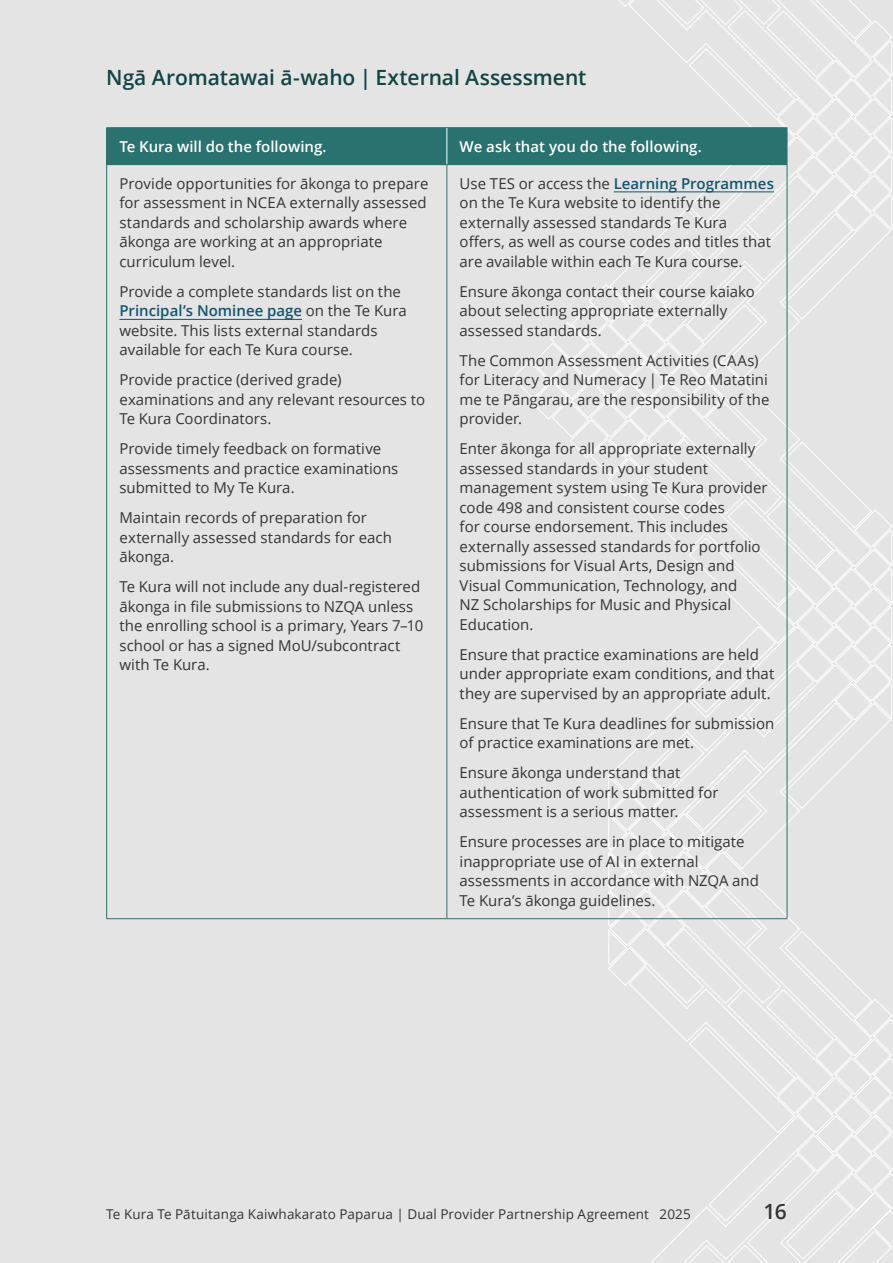
<style>
.page{position:relative;width:893px;height:1263px;background:#e5e4e4}
.page>*{position:absolute;margin:0;border:0;box-sizing:border-box;transform-origin:0 0}
.t1{font:600 21px "Open Sans";letter-spacing:-.005em;color:#114545}
.t2{font:600 21px "Open Sans";color:#343433}
.t3{font:15px/19.5px "Open Sans";color:#343433}
.t4{font:600 15px "Open Sans";color:#fff}
.t5{font:13.5px "Open Sans";letter-spacing:.01em;color:#343433}
.s1{font-weight:600;color:#13556e}
</style>
<div class="page">
<div style="left:107px;top:128px;width:340px;height:37px;background:#2a7270"></div>
<div style="left:447px;top:128px;width:340px;height:37px;background:#2a7270"></div>
<hr style="left:106px;top:165px;width:1px;height:753px;background:#2a7270">
<hr style="left:446px;top:165px;width:1px;height:753px;background:#2a7270">
<hr style="left:787px;top:165px;width:1px;height:753px;background:#2a7270">
<hr style="left:106px;top:918px;width:341px;height:1px;background:#2a7270">
<hr style="left:447px;top:918px;width:340px;height:1px;background:#2a7270">
<hr style="left:106px;top:127px;width:341px;height:1px;background:#2a7270">
<hr style="left:106px;top:128px;width:1px;height:36px;background:#2a7270">
<hr style="left:447px;top:127px;width:340px;height:1px;background:#2a7270">
<hr style="left:787px;top:128px;width:1px;height:36px;background:#2a7270">
<hr style="left:106px;top:164px;width:341px;height:1px;background:#2a7270">
<hr style="left:446px;top:128px;width:1px;height:36px;background:#fff">
<hr style="left:119px;top:319px;width:183px;height:1px;background:#13556e">
<hr style="left:614px;top:192px;width:160px;height:1px;background:#13556e">
<h1 class="t1" style="left:106px;top:62px;width:482px">Ngā Aromatawai ā-waho | External Assessment</h1>
<p class="t4" style="left:119px;top:136px;width:209px">Te Kura will do the following.</p>
<p class="t4" style="left:460px;top:136px;width:244px">We ask that you do the following.</p>
<p class="t3" style="left:119px;top:173px;width:311px">Provide opportunities for ākonga to prepare for assessment in NCEA externally assessed standards and scholarship awards where ākonga are working at an appropriate curriculum level.</p>
<p class="t3" style="left:119px;top:281px;width:289px">Provide a complete standards list on the <span class="s1">Principal’s Nominee page</span> on the Te Kura website. This lists external standards available for each Te Kura course.</p>
<p class="t3" style="left:119px;top:370px;width:307px">Provide practice (derived grade) examinations and any relevant resources to<br>Te Kura Coordinators.</p>
<p class="t3" style="left:119px;top:439px;width:280px">Provide timely feedback on formative assessments and practice examinations submitted to My Te Kura.</p>
<p class="t3" style="left:119px;top:508px;width:274px">Maintain records of preparation for externally assessed standards for each ākonga.</p>
<p class="t3" style="left:119px;top:577px;width:305px">Te Kura will not include any dual-registered ākonga in file submissions to NZQA unless the enrolling school is a primary, Years 7–10 school or has a signed MoU/subcontract with Te Kura.</p>
<p class="t3" style="left:460px;top:173px;width:316px">Use TES or access the <span class="s1">Learning Programmes </span>on the Te Kura website to identify the externally assessed standards Te Kura offers, as well as course codes and titles that are available within each Te Kura course.</p>
<p class="t3" style="left:460px;top:281px;width:297px">Ensure ākonga contact their course kaiako about selecting appropriate externally assessed standards.</p>
<p class="t3" style="left:460px;top:350px;width:311px">The Common Assessment Activities (CAAs) for Literacy and Numeracy | Te Reo Matatini me te Pāngarau, are the responsibility of the provider.</p>
<p class="t3" style="left:460px;top:439px;width:310px">Enter ākonga for all appropriate externally assessed standards in your student management system using Te Kura provider code 498 and consistent course codes<br>for course endorsement. This includes externally assessed standards for portfolio submissions for Visual Arts, Design and Visual Communication, Technology, and<br>NZ Scholarships for Music and Physical Education.</p>
<p class="t3" style="left:460px;top:644px;width:316px">Ensure that practice examinations are held under appropriate exam conditions, and that they are supervised by an appropriate adult.</p>
<p class="t3" style="left:460px;top:713px;width:316px">Ensure that Te Kura deadlines for submission of practice examinations are met.</p>
<p class="t3" style="left:460px;top:763px;width:260px">Ensure ākonga understand that authentication of work submitted for assessment is a serious matter.</p>
<p class="t3" style="left:460px;top:832px;width:301px">Ensure processes are in place to mitigate inappropriate use of AI in external assessments in accordance with NZQA and Te Kura’s ākonga guidelines.</p>
<p class="t5" style="left:106px;top:1204px;width:586px">Te Kura Te Pātuitanga Kaiwhakarato Paparua | Dual Provider Partnership Agreement 2025</p>
<h1 class="t2" style="left:764px;top:1196px;width:25px">16</h1>
</div>
